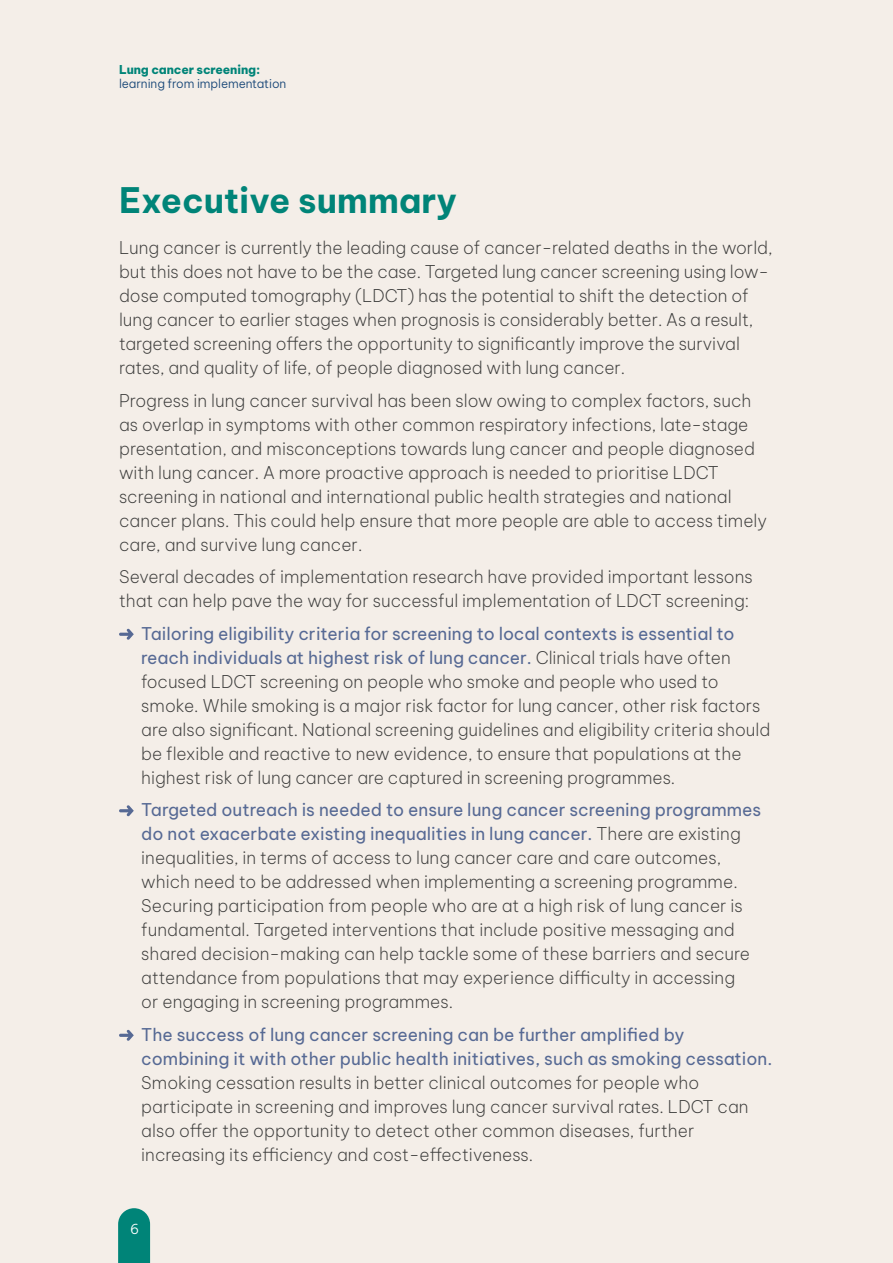
<style>
.page{position:relative;width:893px;height:1263px;background:#f4eee8}
.page>*{position:absolute;margin:0;border:0;box-sizing:border-box;transform-origin:0 0}
._1st_Title{font:700 34.5px "Be Vietnam Pro";color:#008478}
.Central_Text{font:200 17.25px/24px "Be Vietnam Pro";color:#3c3c3b}
.t1{font:300 13.5px "Be Vietnam Pro";color:#fff}
.t2{font:300 12px/13.5px "Be Vietnam Pro";letter-spacing:-.005em;color:#174677}
.s1{font-weight:800;color:#008478}
.s2{font-weight:400;color:#566994}
</style>
<div class="page">
<svg style="left:119px;top:629px;width:15px;height:11px"></svg>
<svg style="left:119px;top:805px;width:15px;height:11px"></svg>
<svg style="left:119px;top:1030px;width:15px;height:11px"></svg>
<svg style="left:118px;top:1208px;width:32px;height:55px;background:#118b7f"></svg>
<p class="t2" style="left:119px;top:62px;width:169px"><span class="s1">Lung cancer screening: </span>learning from implementation</p>
<p class="_1st_Title" style="left:119px;top:171px;width:339px">Executive summary</p>
<p class="Central_Text" style="left:119px;top:234px;width:655px">Lung cancer is currently the leading cause of cancer-related deaths in the world, but this does not have to be the case. Targeted lung cancer screening using low&shy;dose computed tomography (LDCT) has the potential to shift the detection of lung cancer to earlier stages when prognosis is considerably better. As a result, targeted screening offers the opportunity to significantly improve the survival rates, and quality of life, of people diagnosed with lung cancer.</p>
<p class="Central_Text" style="left:119px;top:387px;width:649px">Progress in lung cancer survival has been slow owing to complex factors, such as overlap in symptoms with other common respiratory infections, late-stage presentation, and misconceptions towards lung cancer and people diagnosed with lung cancer. A more proactive approach is needed to prioritise LDCT screening in national and international public health strategies and national cancer plans. This could help ensure that more people are able to access timely care, and survive lung cancer.</p>
<p class="Central_Text" style="left:119px;top:563px;width:635px">Several decades of implementation research have provided important lessons that can help pave the way for successful implementation of LDCT screening:</p>
<p class="Central_Text" style="left:141px;top:620px;width:631px"><span class="s2">Tailoring eligibility criteria for screening to local contexts is essential to reach individuals at highest risk of lung cancer.</span> Clinical trials have often focused LDCT screening on people who smoke and people who used to smoke. While smoking is a major risk factor for lung cancer, other risk factors are also significant. National screening guidelines and eligibility criteria should be flexible and reactive to new evidence, to ensure that populations at the highest risk of lung cancer are captured in screening programmes.</p>
<p class="Central_Text" style="left:141px;top:796px;width:621px"><span class="s2">Targeted outreach is needed to ensure lung cancer screening programmes do not exacerbate existing inequalities in lung cancer.</span> There are existing inequalities, in terms of access to lung cancer care and care outcomes, which need to be addressed when implementing a screening programme.<br>Securing participation from people who are at a high risk of lung cancer is fundamental. Targeted interventions that include positive messaging and shared decision-making can help tackle some of these barriers and secure attendance from populations that may experience difficulty in accessing<br>or engaging in screening programmes.</p>
<p class="Central_Text" style="left:141px;top:1021px;width:632px"><span class="s2">The success of lung cancer screening can be further amplified by combining it with other public health initiatives, such as smoking cessation.<br></span>Smoking cessation results in better clinical outcomes for people who participate in screening and improves lung cancer survival rates. LDCT can also offer the opportunity to detect other common diseases, further increasing its efficiency and cost-effectiveness.</p>
<p class="t1" style="left:130px;top:1218px;width:11px">6</p>
</div>
